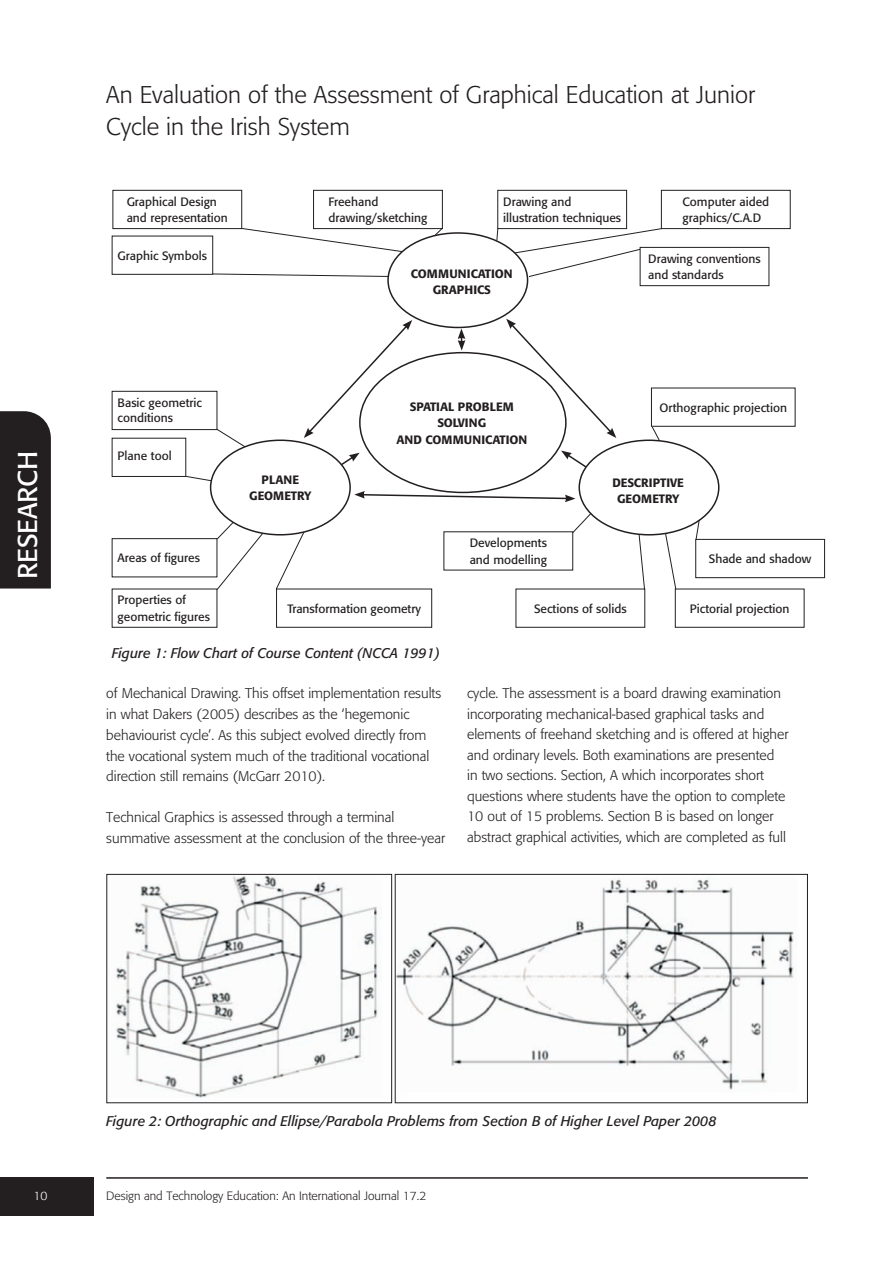
<style>
.page{position:relative;width:893px;height:1263px;background:#fff}
.page>*{position:absolute;margin:0;border:0;box-sizing:border-box;transform-origin:0 0}
.t1{font:27px "Formata";color:#fff}
.t2{font:300 24px/31.5px "Formata";color:#231f20}
.t3{font:300 13.95px/20.5px "Formata";color:#231f20}
.t4{font:italic 13.95px "Formata";color:#231f20}
.t5{font:12px/16.5px "Formata";color:#231f20}
.t6{font:500 12px/16.5px "Formata";color:#231f20;text-align:center}
.t7{font:300 12px "Formata";color:#231f20}
.t8{font:300 12px "Formata";color:#fff}
</style>
<div class="page">
<div style="left:0;top:1178px;width:94px;height:38px;background:#231f20"></div>
<hr style="left:106px;top:1177px;width:702px;height:2px;background:#231f20">
<div style="left:0;top:411px;width:51px;height:177px;background:#231f20"></div>
<img style="left:116px;top:876px;width:266px;height:222px">
<div style="left:106px;top:874px;width:286px;height:229px;border:1px solid #231f20"></div>
<img style="left:397px;top:878px;width:397px;height:212px">
<div style="left:395px;top:874px;width:413px;height:229px;border:1px solid #231f20"></div>
<svg style="left:329px;top:453px;width:31px;height:28px"></svg>
<svg style="left:561px;top:451px;width:42px;height:24px"></svg>
<svg style="left:216px;top:428px;width:42px;height:36px"></svg>
<svg style="left:186px;top:475px;width:26px;height:13px"></svg>
<svg style="left:216px;top:509px;width:50px;height:82px"></svg>
<svg style="left:275px;top:532px;width:32px;height:57px"></svg>
<svg style="left:651px;top:427px;width:24px;height:16px"></svg>
<svg style="left:695px;top:520px;width:6px;height:19px"></svg>
<svg style="left:662px;top:531px;width:15px;height:59px"></svg>
<svg style="left:638px;top:535px;width:7px;height:54px"></svg>
<svg style="left:213px;top:273px;width:174px;height:4px"></svg>
<svg style="left:240px;top:227px;width:173px;height:27px"></svg>
<svg style="left:428px;top:229px;width:15px;height:8px"></svg>
<svg style="left:514px;top:228px;width:149px;height:49px"></svg>
<svg style="left:496px;top:229px;width:3px;height:12px"></svg>
<div style="left:388px;top:233px;width:140px;height:94px;background:#fff;border-radius:50%"></div>
<div style="left:387px;top:232px;width:141px;height:96px;border:2px solid #231f20;border-radius:50%"></div>
<div style="left:579px;top:440px;width:140px;height:95px;background:#fff;border-radius:50%"></div>
<div style="left:578px;top:439px;width:141px;height:96px;border:2px solid #231f20;border-radius:50%"></div>
<div style="left:211px;top:440px;width:139px;height:95px;background:#fff;border-radius:50%"></div>
<div style="left:210px;top:439px;width:141px;height:96px;border:2px solid #231f20;border-radius:50%"></div>
<div style="left:112px;top:190px;width:130px;height:39px;border:1px solid #231f20"></div>
<div style="left:313px;top:190px;width:130px;height:39px;border:1px solid #231f20"></div>
<div style="left:497px;top:190px;width:130px;height:39px;border:1px solid #231f20"></div>
<div style="left:661px;top:190px;width:130px;height:39px;border:1px solid #231f20"></div>
<div style="left:651px;top:388px;width:144px;height:39px;border:1px solid #231f20"></div>
<div style="left:695px;top:539px;width:130px;height:39px;border:1px solid #231f20"></div>
<div style="left:675px;top:589px;width:129px;height:39px;border:1px solid #231f20"></div>
<div style="left:516px;top:589px;width:129px;height:39px;border:1px solid #231f20"></div>
<div style="left:112px;top:236px;width:101px;height:39px;border:1px solid #231f20"></div>
<div style="left:112px;top:589px;width:105px;height:39px;border:1px solid #231f20"></div>
<div style="left:112px;top:538px;width:105px;height:39px;border:1px solid #231f20"></div>
<div style="left:112px;top:391px;width:105px;height:39px;border:1px solid #231f20"></div>
<div style="left:112px;top:438px;width:74px;height:39px;border:1px solid #231f20"></div>
<div style="left:640px;top:247px;width:129px;height:39px;background:#fff"></div>
<div style="left:640px;top:247px;width:129px;height:39px;border:1px solid #231f20"></div>
<div style="left:276px;top:589px;width:156px;height:39px;border:1px solid #231f20"></div>
<svg style="left:354px;top:491px;width:249px;height:54px"></svg>
<svg style="left:304px;top:320px;width:108px;height:118px"></svg>
<svg style="left:506px;top:319px;width:110px;height:119px"></svg>
<svg style="left:458px;top:328px;width:7px;height:23px"></svg>
<h2 class="t2" style="left:106px;top:79px;width:650px">An Evaluation of the Assessment of Graphical Education at Junior<br>Cycle in the Irish System</h2>
<h1 class="t1" style="left:11px;top:579px;width:130px;rotate:-90deg">RESEARCH</h1>
<p class="t5" style="left:127px;top:193px;width:103px">Graphical Design and representation</p>
<p class="t5" style="left:329px;top:193px;width:100px">Freehand drawing/sketching</p>
<p class="t5" style="left:503px;top:193px;width:119px">Drawing and illustration techniques</p>
<p class="t5" style="left:682px;top:193px;width:88px">Computer aided graphics/C.A.D</p>
<p class="t5" style="left:648px;top:250px;width:114px">Drawing conventions and standards</p>
<p class="t5" style="left:118px;top:247px;width:91px">Graphic Symbols</p>
<p class="t6" style="left:411px;top:265px;width:103px">COMMUNICATION<br>GRAPHICS</p>
<p class="t5" style="left:118px;top:395px;width:86px;line-height:15px">Basic geometric conditions</p>
<p class="t5" style="left:118px;top:448px;width:55px">Plane tool</p>
<p class="t6" style="left:396px;top:398px;width:132px">SPATIAL PROBLEM<br>SOLVING<br>AND COMMUNICATION</p>
<p class="t5" style="left:660px;top:399px;width:129px">Orthographic projection</p>
<p class="t6" style="left:249px;top:471px;width:64px">PLANE<br>GEOMETRY</p>
<p class="t6" style="left:612px;top:474px;width:73px">DESCRIPTIVE<br>GEOMETRY</p>
<p class="t5" style="left:118px;top:550px;width:84px">Areas of figures</p>
<p class="t5" style="left:118px;top:592px;width:94px">Properties of geometric figures</p>
<p class="t5" style="left:287px;top:600px;width:135px">Transformation geometry</p>
<p class="t4" style="left:112px;top:645px;width:330px">Figure 1: Flow Chart of Course Content (NCCA 1991)</p>
<p class="t3" style="left:106px;top:683px;width:336px">of Mechanical Drawing. This offset implementation results in what Dakers (2005) describes as the ‘hegemonic behaviourist cycle’. As this subject evolved directly from the vocational system much of the traditional vocational direction still remains (McGarr 2010).</p>
<p class="t3" style="left:106px;top:807px;width:340px">Technical Graphics is assessed through a terminal summative assessment at the conclusion of the three-year</p>
<p class="t5" style="left:470px;top:535px;width:79px">Developments and modelling</p>
<p class="t5" style="left:709px;top:550px;width:104px">Shade and shadow</p>
<p class="t5" style="left:534px;top:600px;width:94px">Sections of solids</p>
<p class="t5" style="left:690px;top:600px;width:101px">Pictorial projection</p>
<p class="t3" style="left:467px;top:683px;width:323px">cycle. The assessment is a board drawing examination incorporating mechanical-based graphical tasks and elements of freehand sketching and is offered at higher and ordinary levels. Both examinations are presented<br>in two sections. Section, A which incorporates short questions where students have the option to complete 10 out of 15 problems. Section B is based on longer abstract graphical activities, which are completed as full</p>
<p class="t4" style="left:106px;top:1112px;width:612px">Figure 2: Orthographic and Ellipse/Parabola Problems from Section B of Higher Level Paper 2008</p>
<p class="t8" style="left:33px;top:1189px;width:15px">10</p>
<p class="t7" style="left:106px;top:1189px;width:322px">Design and Technology Education: An International Journal 17.2</p>
</div>
